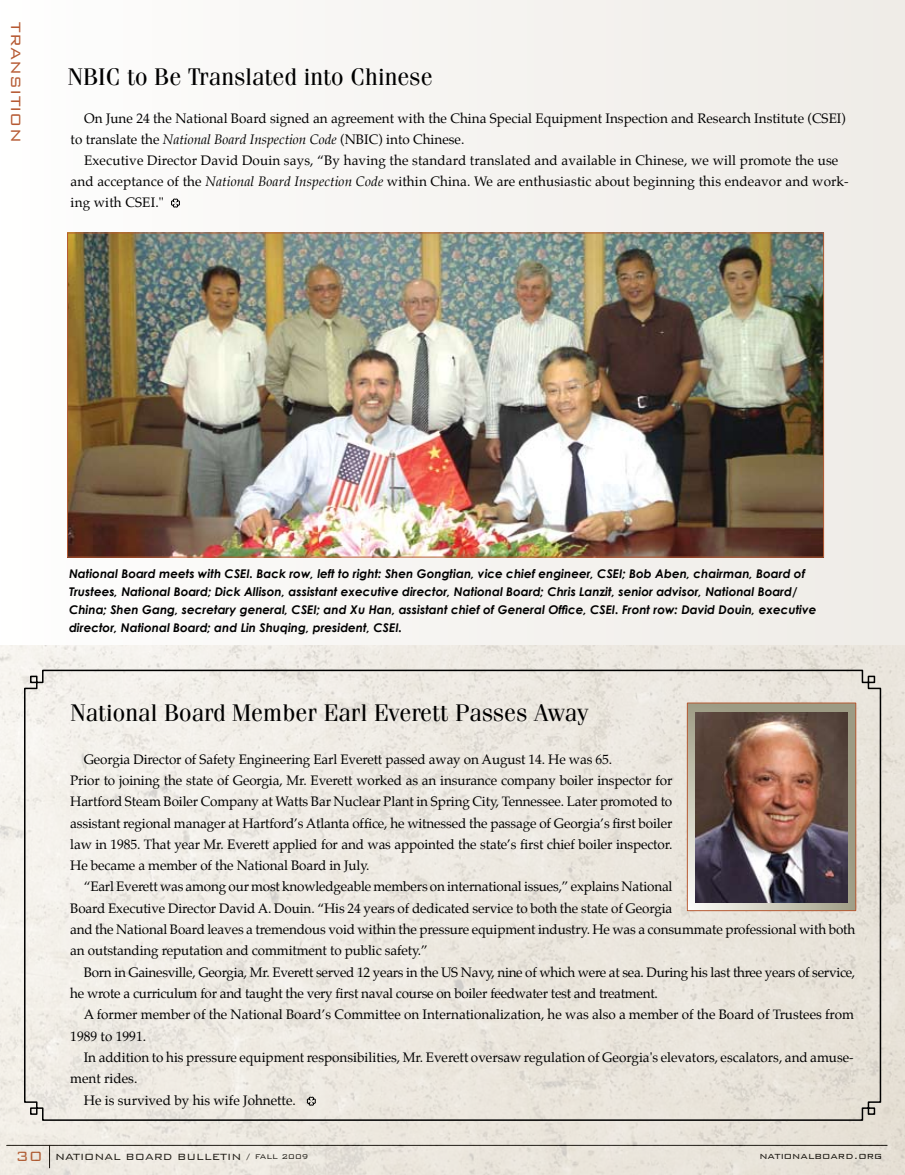
<style>
.page{position:relative;width:905px;height:1175px;background:#fff}
.page>*{position:absolute;margin:0;border:0;box-sizing:border-box;transform-origin:0 0}
.t1{font:24px "Fenice";color:#000}
.t2{font:300 18px "Bank Gothic BT";color:#b65a33}
.t3{font:13.5px "Palatino";letter-spacing:-.01em;color:#000}
.t4{font:13.5px "Palatino";letter-spacing:.01em;color:#000}
.t5{font:italic 700 12px/18px "Century Gothic";color:#000}
.t6{font:300 12px "Bank Gothic BT";color:#000}
.s1{font-style:italic}
.s2{font-size:18px;color:#b65a33}
.s3{font-size:9px}
</style>
<div class="page">
<div style="left:0;top:0;width:904px;height:1174px;background:linear-gradient(to right,#fdfcfb,#edeae4)"></div>
<img style="left:0;top:646px;width:904px;height:528px">
<svg style="left:23px;top:669px;width:858px;height:452px;background:#eae6de"></svg>
<svg style="left:171px;top:198px;width:9px;height:10px"></svg>
<svg style="left:307px;top:1096px;width:9px;height:9px"></svg>
<svg style="left:689px;top:704px;width:165px;height:205px;background:#acaa99"></svg>
<div style="left:687px;top:702px;width:169px;height:209px;border:1px solid #b65a33"></div>
<img style="left:695px;top:712px;width:152px;height:190px">
<img style="left:69px;top:234px;width:753px;height:321px">
<p class="t2" style="left:25px;top:22px;width:117px;rotate:90deg">Transition</p>
<p class="t1" style="left:68px;top:62px;width:366px">NBIC to Be Translated into Chinese</p>
<p class="t3" style="left:84px;top:107px;width:763px">On June 24 the National Board signed an agreement with the China Special Equipment Inspection and Research Institute (CSEI)</p>
<p class="t3" style="left:71px;top:128px;width:395px">to translate the <span class="s1">National Board Inspection Code</span> (NBIC) into Chinese.</p>
<p class="t4" style="left:84px;top:149px;width:755px">Executive Director David Douin says, “By having the standard translated and available in Chinese, we will promote the use</p>
<p class="t4" style="left:71px;top:170px;width:779px">and acceptance of the <span class="s1">National Board Inspection Code</span> within China. We are enthusiastic about beginning this endeavor and work-</p>
<p class="t4" style="left:71px;top:191px;width:95px">ing with CSEI."</p>
<p class="t5" style="left:69px;top:564px;width:749px">National Board meets with CSEI. Back row, left to right: Shen Gongtian, vice chief engineer, CSEI; Bob Aben, chairman, Board of Trustees, National Board; Dick Allison, assistant executive director, National Board; Chris Lanzit, senior advisor, National Board/ China; Shen Gang, secretary general, CSEI; and Xu Han, assistant chief of General Office, CSEI. Front row: David Douin, executive director, National Board; and Lin Shuqing, president, CSEI.</p>
<p class="t1" style="left:70px;top:698px;width:519px">National Board Member Earl Everett Passes Away</p>
<p class="t3" style="left:84px;top:747px;width:530px">Georgia Director of Safety Engineering Earl Everett passed away on August 14. He was 65.</p>
<p class="t3" style="left:70px;top:769px;width:603px">Prior to joining the state of Georgia, Mr. Everett worked as an insurance company boiler inspector for</p>
<p class="t3" style="left:70px;top:790px;width:603px">Hartford Steam Boiler Company at Watts Bar Nuclear Plant in Spring City, Tennessee. Later promoted to</p>
<p class="t3" style="left:70px;top:811px;width:603px">assistant regional manager at Hartford’s Atlanta office, he witnessed the passage of Georgia’s first boiler</p>
<p class="t3" style="left:70px;top:833px;width:603px">law in 1985. That year Mr. Everett applied for and was appointed the state’s first chief boiler inspector.</p>
<p class="t3" style="left:70px;top:854px;width:301px">He became a member of the National Board in July.</p>
<p class="t3" style="left:84px;top:875px;width:590px">“Earl Everett was among our most knowledgeable members on international issues,” explains National</p>
<p class="t3" style="left:70px;top:897px;width:603px">Board Executive Director David A. Douin. “His 24 years of dedicated service to both the state of Georgia</p>
<p class="t3" style="left:70px;top:918px;width:786px">and the National Board leaves a tremendous void within the pressure equipment industry. He was a consummate professional with both</p>
<p class="t3" style="left:70px;top:939px;width:359px">an outstanding reputation and commitment to public safety.”</p>
<p class="t3" style="left:84px;top:960px;width:773px">Born in Gainesville, Georgia, Mr. Everett served 12 years in the US Navy, nine of which were at sea. During his last three years of service,</p>
<p class="t3" style="left:70px;top:982px;width:589px">he wrote a curriculum for and taught the very first naval course on boiler feedwater test and treatment.</p>
<p class="t3" style="left:84px;top:1003px;width:771px">A former member of the National Board’s Committee on Internationalization, he was also a member of the Board of Trustees from</p>
<p class="t3" style="left:70px;top:1024px;width:77px">1989 to 1991.</p>
<p class="t3" style="left:84px;top:1046px;width:771px">In addition to his pressure equipment responsibilities, Mr. Everett oversaw regulation of Georgia's elevators, escalators, and amuse-</p>
<p class="t3" style="left:70px;top:1067px;width:69px">ment rides.</p>
<p class="t3" style="left:84px;top:1088px;width:214px">He is survived by his wife Johnette.</p>
<p class="t6" style="left:16px;top:1150px;width:294px"><span class="s2">30</span> NATIONAL BOARD BULLETIN / <span class="s3">FALL 2009</span></p>
<p class="t6" style="left:759px;top:1149px;width:124px">nationalboard.org</p>
</div>
